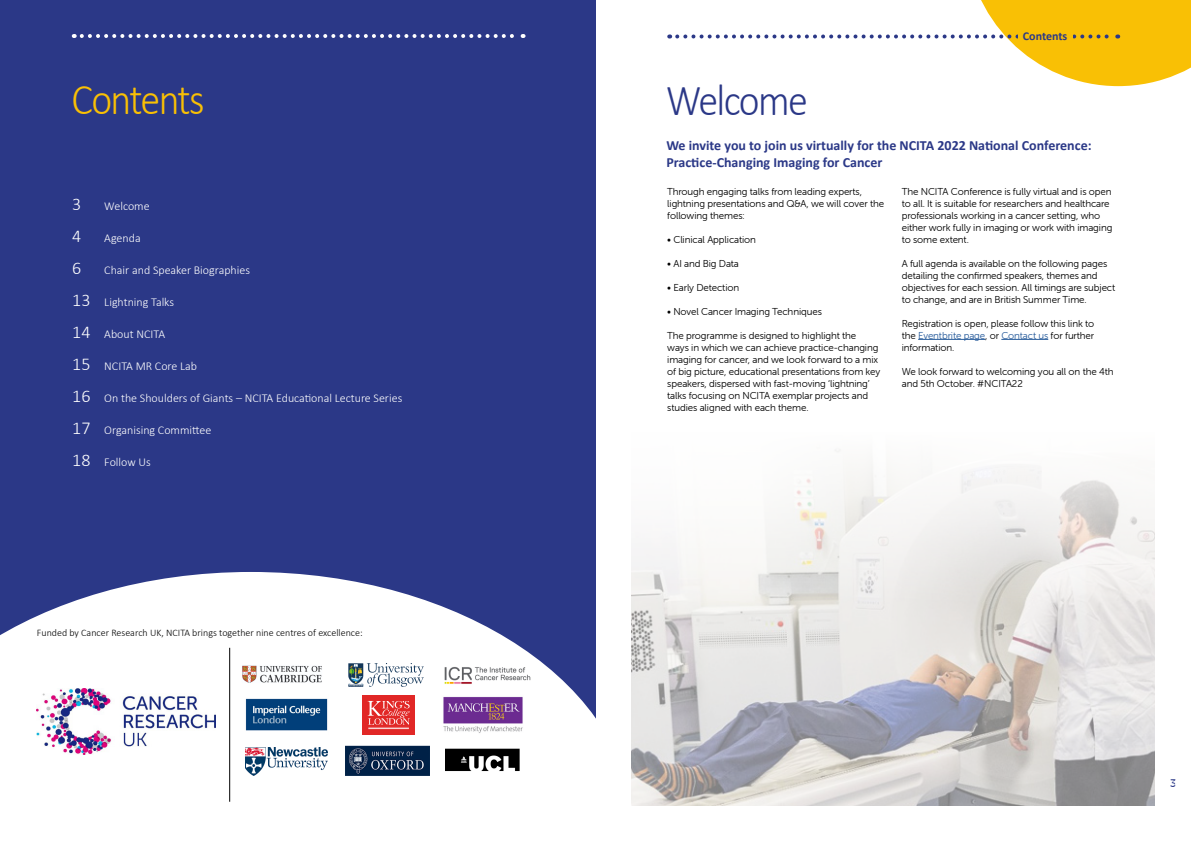
<style>
.page{position:relative;width:1191px;height:842px;background:#fff}
.page>*{position:absolute;margin:0;border:0;box-sizing:border-box;transform-origin:0 0}
.Header_Text{font:300 44.4px "Calibri";letter-spacing:-.04em;color:#f9c005;scale:.9 1}
.Header_Text-2{font:300 44.4px "Calibri";letter-spacing:-.04em;color:#2b3887;scale:.9 1}
.Contents_Page_Number{font:300 18px "Calibri";color:#fff}
.Sub_Heading{font:700 14px/16.8px "Calibri";color:#2b3887}
.Contents_Page_Number-2{font:300 12px "Calibri";color:#fff}
.t1{font:700 12px "Calibri";color:#2b3887}
.t2{font:11px "Museo Sans Rounded 500";color:#2b3887}
.Body_Text{font:10px/12px "Museo Sans Rounded 300";letter-spacing:-.01em;color:#000}
.Body_Text-2{font:300 10px "Calibri";color:#000}
.s1{font-size:18px}
.s2{color:#275b9b}
.s3{color:#fff}
</style>
<div class="page">
<div style="left:0;top:0;width:595px;height:842px;background:#2b3887"></div>
<img style="left:633px;top:604px;width:522px;height:202px">
<svg style="left:631px;top:449px;width:524px;height:155px"></svg>
<svg style="left:0;top:572px;width:633px;height:270px;fill:#fff"></svg>
<img style="left:239px;top:659px;width:85px;height:31px">
<div style="left:363px;top:695px;width:52px;height:40px;background:#e12726"></div>
<svg style="left:367px;top:701px;width:43px;height:28px"></svg>
<img style="left:437px;top:659px;width:99px;height:31px">
<img style="left:245px;top:694px;width:83px;height:40px">
<img style="left:433px;top:690px;width:101px;height:50px">
<img style="left:345px;top:743px;width:85px;height:38px">
<img style="left:446px;top:746px;width:75px;height:27px">
<img style="left:36px;top:689px;width:180px;height:65px">
<img style="left:349px;top:663px;width:74px;height:23px">
<img style="left:245px;top:747px;width:82px;height:28px">
<hr style="left:229px;top:648px;width:1px;height:154px;background:#000">
<hr style="left:918px;top:339px;width:67px;height:1px;background:#275b9b">
<hr style="left:1001px;top:339px;width:47px;height:1px;background:#275b9b">
<svg style="left:677px;top:0;width:514px;height:86px"></svg>
<svg style="left:82px;top:34px;width:441px;height:4px"></svg>
<div style="left:1018px;top:31px;width:54px;height:12px;background:#f9c005"></div>
<p class="Header_Text" style="left:72px;top:72px;width:149px">Contents</p>
<p class="Contents_Page_Number" style="left:72px;top:193px;width:11px">3</p>
<p class="Contents_Page_Number-2" style="left:104px;top:199px;width:47px">Welcome</p>
<p class="Contents_Page_Number" style="left:72px;top:225px;width:11px">4</p>
<p class="Contents_Page_Number-2" style="left:104px;top:231px;width:38px">Agenda</p>
<p class="Contents_Page_Number" style="left:72px;top:257px;width:11px">6</p>
<p class="Contents_Page_Number-2" style="left:104px;top:263px;width:147px">Chair and Speaker Biographies</p>
<p class="Contents_Page_Number-2" style="left:72px;top:295px;width:103px"><span class="s1">13</span> Lightning Talks</p>
<p class="Contents_Page_Number-2" style="left:72px;top:327px;width:94px"><span class="s1">14</span> About NCITA</p>
<p class="Contents_Page_Number-2" style="left:72px;top:359px;width:126px"><span class="s1">15</span> NCITA MR Core Lab</p>
<p class="Contents_Page_Number-2" style="left:72px;top:391px;width:331px"><span class="s1">16</span> On the Shoulders of Giants – NCITA Educational Lecture Series</p>
<p class="Contents_Page_Number-2" style="left:72px;top:423px;width:141px"><span class="s1">17</span> Organising Committee</p>
<p class="Contents_Page_Number-2" style="left:72px;top:455px;width:80px"><span class="s1">18</span> Follow Us</p>
<p class="Body_Text-2" style="left:37px;top:627px;width:327px">Funded by Cancer Research UK, NCITA brings together nine centres of excellence:</p>
<p class="Header_Text-2" style="left:666px;top:73px;width:159px">Welcome</p>
<p class="t1" style="left:1023px;top:27px;width:46px">Contents</p>
<p class="Sub_Heading" style="left:666px;top:137px;width:427px">We invite you to join us virtually for the NCITA 2022 National Conference:<br>Practice-Changing Imaging for Cancer</p>
<p class="Body_Text" style="left:667px;top:185px;width:218px">Through engaging talks from leading experts, lightning presentations and Q&amp;A, we will cover the following themes:</p>
<p class="Body_Text" style="left:667px;top:233px;width:90px">• Clinical Application</p>
<p class="Body_Text" style="left:667px;top:257px;width:73px">• AI and Big Data</p>
<p class="Body_Text" style="left:667px;top:281px;width:74px">• Early Detection</p>
<p class="Body_Text" style="left:667px;top:305px;width:156px">• Novel Cancer Imaging Techniques</p>
<p class="Body_Text" style="left:667px;top:329px;width:215px">The programme is designed to highlight the ways in which we can achieve practice-changing imaging for cancer, and we look forward to a mix of big picture, educational presentations from key speakers, dispersed with fast-moving ‘lightning’ talks focusing on NCITA exemplar projects and studies aligned with each theme.</p>
<p class="Body_Text" style="left:901px;top:185px;width:212px">The NCITA Conference is fully virtual and is open to all. It is suitable for researchers and healthcare professionals working in a cancer setting, who either work fully in imaging or work with imaging to some extent.</p>
<p class="Body_Text" style="left:901px;top:257px;width:207px">A full agenda is available on the following pages</p>
<p class="Body_Text" style="left:901px;top:269px;width:197px">detailing the confirmed speakers, themes and</p>
<p class="Body_Text" style="left:901px;top:281px;width:215px">objectives for each session. All timings are subject to change, and are in British Summer Time.</p>
<p class="Body_Text" style="left:901px;top:317px;width:194px;text-align:justify">Registration is open, please follow this link to the <span class="s2">Eventbrite page</span>, or <span class="s2">Contact us</span> for further information.</p>
<p class="Body_Text" style="left:901px;top:365px;width:213px">We look forward to welcoming you all on the 4th and 5th October. #NCITA22</p>
<p class="t2" style="left:1170px;top:777px;width:10px">3<span class="s3">3</span></p>
</div>
